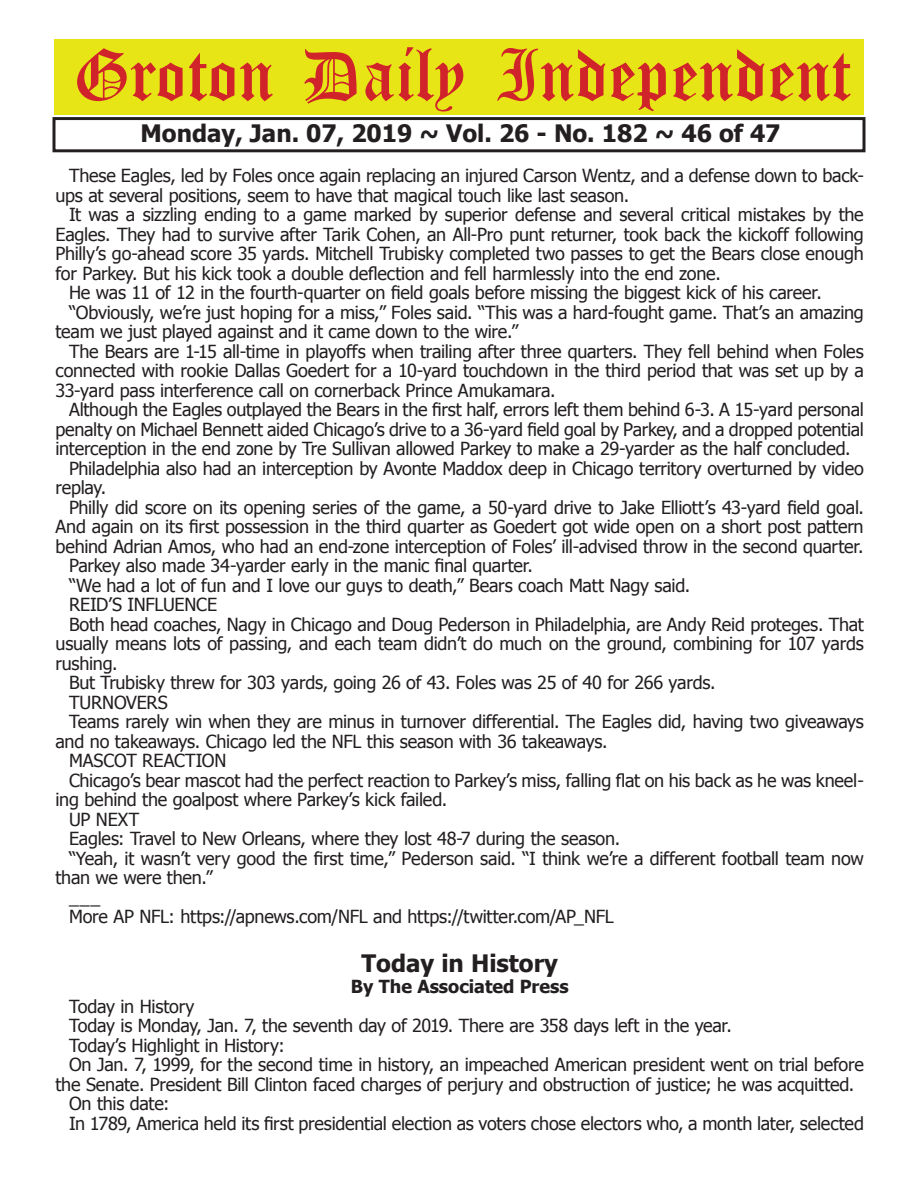
<style>
.page{position:relative;width:918px;height:1188px;background:#fff}
.page>*{position:absolute;margin:0;border:0;box-sizing:border-box;transform-origin:0 0}
.t1{font:54px "Old English Five";color:#d1232a}
.t2{font:700 24px "Tahoma";color:#231f20}
.t3{font:18px/19.5px "Tahoma";letter-spacing:-.01em;color:#231f20}
.t4{font:700 18px "Tahoma";color:#231f20}
</style>
<div class="page">
<div style="left:52px;top:117px;width:814px;height:35px;border:3px solid #231f20"></div>
<div style="left:54px;top:40px;width:810px;height:75px;background:#e7e515"></div>
<h1 class="t1" style="left:73px;top:50px;width:779px">Groton Daily Independent</h1>
<h2 class="t2" style="left:141px;top:116px;width:642px">Monday, Jan. 07, 2019 ~ Vol. 26 - No. 182 ~ 46 of 47</h2>
<p class="t3" style="left:56px;top:165px;width:810px;text-indent:14px">These Eagles, led by Foles once again replacing an injured Carson Wentz, and a defense down to back&shy;ups at several positions, seem to have that magical touch like last season.</p>
<p class="t3" style="left:69px;top:204px;width:796px">It was a sizzling ending to a game marked by superior defense and several critical mistakes by the</p>
<p class="t3" style="left:56px;top:224px;width:810px">Eagles. They had to survive after Tarik Cohen, an All-Pro punt returner, took back the kickoff following</p>
<p class="t3" style="left:56px;top:243px;width:810px">Philly’s go-ahead score 35 yards. Mitchell Trubisky completed two passes to get the Bears close enough</p>
<p class="t3" style="left:56px;top:263px;width:667px">for Parkey. But his kick took a double deflection and fell harmlessly into the end zone.</p>
<p class="t3" style="left:69px;top:282px;width:754px">He was 11 of 12 in the fourth-quarter on field goals before missing the biggest kick of his career.</p>
<p class="t3" style="left:69px;top:302px;width:796px">“Obviously, we’re just hoping for a miss,” Foles said. “This was a hard-fought game. That’s an amazing</p>
<p class="t3" style="left:56px;top:321px;width:464px">team we just played against and it came down to the wire.”</p>
<p class="t3" style="left:69px;top:341px;width:796px">The Bears are 1-15 all-time in playoffs when trailing after three quarters. They fell behind when Foles</p>
<p class="t3" style="left:56px;top:360px;width:810px">connected with rookie Dallas Goedert for a 10-yard touchdown in the third period that was set up by a</p>
<p class="t3" style="left:56px;top:380px;width:502px">33-yard pass interference call on cornerback Prince Amukamara.</p>
<p class="t3" style="left:69px;top:399px;width:796px">Although the Eagles outplayed the Bears in the first half, errors left them behind 6-3. A 15-yard personal</p>
<p class="t3" style="left:56px;top:419px;width:810px">penalty on Michael Bennett aided Chicago’s drive to a 36-yard field goal by Parkey, and a dropped potential</p>
<p class="t3" style="left:56px;top:438px;width:797px">interception in the end zone by Tre Sullivan allowed Parkey to make a 29-yarder as the half concluded.</p>
<p class="t3" style="left:69px;top:458px;width:796px">Philadelphia also had an interception by Avonte Maddox deep in Chicago territory overturned by video</p>
<p class="t3" style="left:56px;top:477px;width:52px">replay.</p>
<p class="t3" style="left:69px;top:497px;width:797px">Philly did score on its opening series of the game, a 50-yard drive to Jake Elliott’s 43-yard field goal.</p>
<p class="t3" style="left:56px;top:516px;width:810px">And again on its first possession in the third quarter as Goedert got wide open on a short post pattern</p>
<p class="t3" style="left:56px;top:536px;width:810px">behind Adrian Amos, who had an end-zone interception of Foles’ ill-advised throw in the second quarter.</p>
<p class="t3" style="left:69px;top:555px;width:466px">Parkey also made 34-yarder early in the manic final quarter.</p>
<p class="t3" style="left:69px;top:575px;width:623px">“We had a lot of fun and I love our guys to death,” Bears coach Matt Nagy said.</p>
<p class="t3" style="left:69px;top:594px;width:150px">REID’S INFLUENCE</p>
<p class="t3" style="left:69px;top:613px;width:796px">Both head coaches, Nagy in Chicago and Doug Pederson in Philadelphia, are Andy Reid proteges. That</p>
<p class="t3" style="left:56px;top:633px;width:810px">usually means lots of passing, and each team didn’t do much on the ground, combining for 107 yards</p>
<p class="t3" style="left:56px;top:652px;width:64px">rushing.</p>
<p class="t3" style="left:69px;top:672px;width:648px">But Trubisky threw for 303 yards, going 26 of 43. Foles was 25 of 40 for 266 yards.</p>
<p class="t3" style="left:69px;top:691px;width:100px">TURNOVERS</p>
<p class="t3" style="left:69px;top:711px;width:797px">Teams rarely win when they are minus in turnover differential. The Eagles did, having two giveaways</p>
<p class="t3" style="left:56px;top:730px;width:554px">and no takeaways. Chicago led the NFL this season with 36 takeaways.</p>
<p class="t3" style="left:69px;top:750px;width:159px">MASCOT REACTION</p>
<p class="t3" style="left:69px;top:769px;width:796px">Chicago’s bear mascot had the perfect reaction to Parkey’s miss, falling flat on his back as he was kneel-</p>
<p class="t3" style="left:56px;top:789px;width:393px">ing behind the goalpost where Parkey’s kick failed.</p>
<p class="t3" style="left:69px;top:808px;width:72px">UP NEXT</p>
<p class="t3" style="left:69px;top:828px;width:553px">Eagles: Travel to New Orleans, where they lost 48-7 during the season.</p>
<p class="t3" style="left:69px;top:847px;width:796px">“Yeah, it wasn’t very good the first time,” Pederson said. “I think we’re a different football team now</p>
<p class="t3" style="left:56px;top:867px;width:159px">than we were then.”</p>
<p class="t3" style="left:69px;top:886px;width:33px">___</p>
<p class="t3" style="left:69px;top:906px;width:546px">More AP NFL: https://apnews.com/NFL and https://twitter.com/AP_NFL</p>
<h2 class="t2" style="left:362px;top:946px;width:198px">Today in History</h2>
<p class="t4" style="left:351px;top:974px;width:219px">By The Associated Press</p>
<p class="t3" style="left:69px;top:996px;width:127px">Today in History</p>
<p class="t3" style="left:69px;top:1015px;width:664px">Today is Monday, Jan. 7, the seventh day of 2019. There are 358 days left in the year.</p>
<p class="t3" style="left:69px;top:1035px;width:217px">Today’s Highlight in History:</p>
<p class="t3" style="left:69px;top:1054px;width:796px">On Jan. 7, 1999, for the second time in history, an impeached American president went on trial before</p>
<p class="t3" style="left:56px;top:1074px;width:800px">the Senate. President Bill Clinton faced charges of perjury and obstruction of justice; he was acquitted.</p>
<p class="t3" style="left:69px;top:1093px;width:102px">On this date:</p>
<p class="t3" style="left:69px;top:1112px;width:797px">In 1789, America held its first presidential election as voters chose electors who, a month later, selected</p>
</div>
